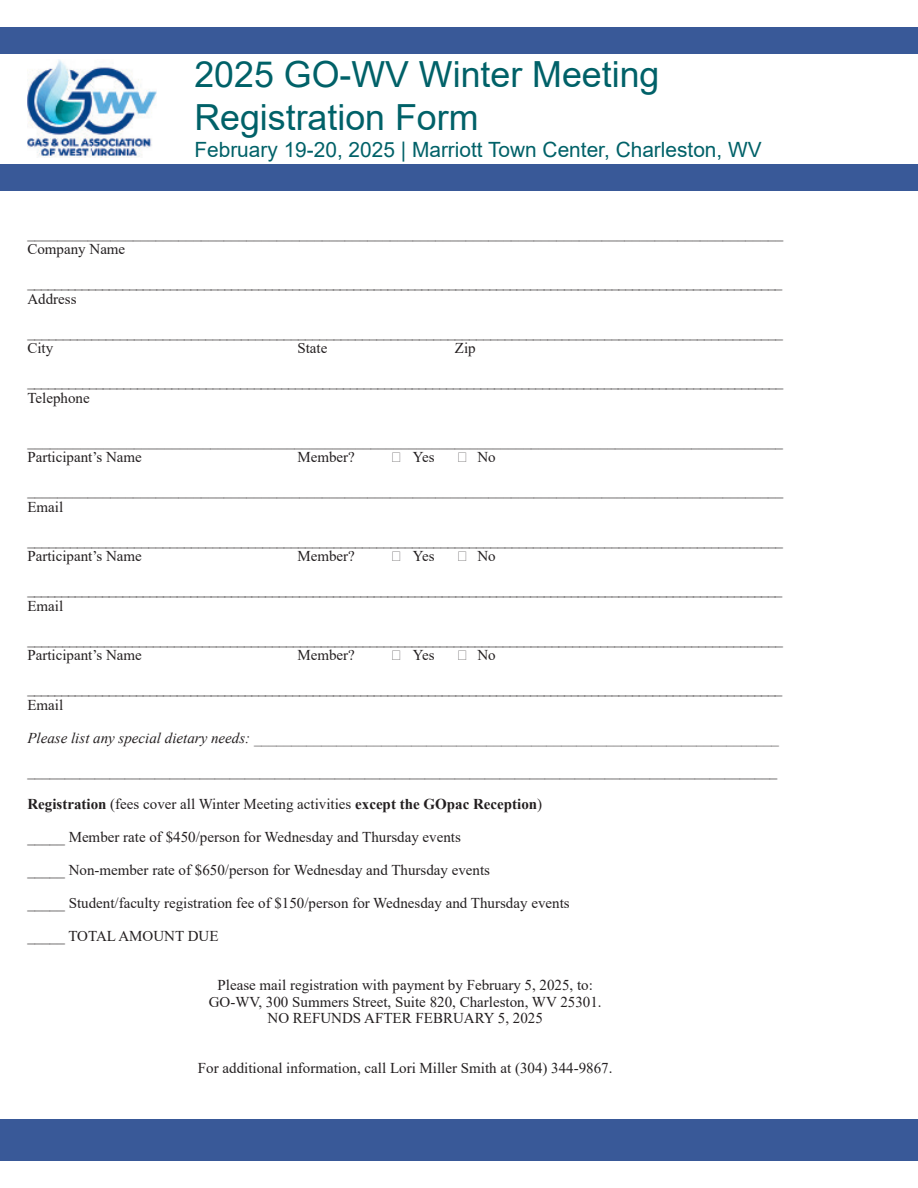
<style>
.page{position:relative;width:918px;height:1188px;background:#fff}
.page>*{position:absolute;margin:0;border:0;box-sizing:border-box;transform-origin:0 0}
.t1{font:36px/43.2px "Arial";color:#006168}
.t2{font:21px "Arial";color:#006168}
.t3{font:15px/16.5px "Times New Roman";color:#231f20}
.t4{font:italic 15px "Times New Roman";color:#231f20}
.s1{font-weight:700}
</style>
<div class="page">
<div style="left:0;top:164px;width:918px;height:27px;background:#395998"></div>
<div style="left:0;top:27px;width:918px;height:27px;background:#395998"></div>
<img style="left:27px;top:59px;width:129px;height:98px">
<div style="left:0;top:1119px;width:918px;height:42px;background:#395998"></div>
<h1 class="t1" style="left:194px;top:53px;width:467px">2025 GO-WV Winter Meeting<br>Registration Form</h1>
<h2 class="t2" style="left:194px;top:135px;width:569px">February 19-20, 2025 | Marriott Town Center, Charleston, WV</h2>
<p class="t3" style="left:27px;top:224px;width:757px">____________________________________________________________________________________________________<br>Company Name</p>
<p class="t3" style="left:27px;top:273px;width:756px">_______________________________________________________________________________________________________________<br>Address</p>
<p class="t3" style="left:27px;top:323px;width:757px">__________________________________________________________________________________________________________<br>City</p>
<p class="t3" style="left:297px;top:339px;width:31px">State</p>
<p class="t3" style="left:455px;top:339px;width:22px">Zip</p>
<p class="t3" style="left:27px;top:372px;width:757px">______________________________________________________________________________________________________________<br>Telephone</p>
<p class="t3" style="left:27px;top:432px;width:757px">___________________________________________________________________________________________________<br>Participant’s Name</p>
<p class="t3" style="left:297px;top:449px;width:59px">Member?</p>
<p class="t3" style="left:390px;top:449px;width:46px">❏ Yes</p>
<p class="t3" style="left:456px;top:449px;width:41px">❏ No</p>
<p class="t3" style="left:27px;top:482px;width:757px">____________________________________________________________________________________________________<br>Email</p>
<p class="t3" style="left:27px;top:531px;width:757px">__________________________________________________________________________________________________________<br>Participant’s Name</p>
<p class="t3" style="left:297px;top:548px;width:59px">Member?</p>
<p class="t3" style="left:390px;top:548px;width:46px">❏ Yes</p>
<p class="t3" style="left:456px;top:548px;width:41px">❏ No</p>
<p class="t3" style="left:27px;top:581px;width:756px">_______________________________________________________________________________________________________________<br>Email</p>
<p class="t3" style="left:27px;top:630px;width:757px">____________________________________________________________________________________________________________<br>Participant’s Name</p>
<p class="t3" style="left:297px;top:647px;width:59px">Member?</p>
<p class="t3" style="left:390px;top:647px;width:46px">❏ Yes</p>
<p class="t3" style="left:456px;top:647px;width:41px">❏ No</p>
<p class="t3" style="left:27px;top:680px;width:756px">_______________________________________________________________________________________________________________<br>Email</p>
<p class="t4" style="left:27px;top:728px;width:753px">Please list any special dietary needs: ______________________________________________________________________</p>
<p class="t3" style="left:27px;top:762px;width:752px">____________________________________________________________________________________________________</p>
<p class="t3" style="left:27px;top:795px;width:516px"><span class="s1">Registration</span> (fees cover all Winter Meeting activities <span class="s1">except the GOpac Reception</span>)</p>
<p class="t3" style="left:27px;top:828px;width:435px">_____ Member rate of $450/person for Wednesday and Thursday events</p>
<p class="t3" style="left:27px;top:861px;width:464px">_____ Non-member rate of $650/person for Wednesday and Thursday events</p>
<p class="t3" style="left:27px;top:894px;width:544px">_____ Student/faculty registration fee of $150/person for Wednesday and Thursday events</p>
<p class="t3" style="left:27px;top:927px;width:193px">_____ TOTAL AMOUNT DUE</p>
<p class="t3" style="left:209px;top:977px;width:394px;text-align:center">Please mail registration with payment by February 5, 2025, to:<br>GO-WV, 300 Summers Street, Suite 820, Charleston, WV 25301.<br>NO REFUNDS AFTER FEBRUARY 5, 2025</p>
<p class="t3" style="left:198px;top:1059px;width:416px">For additional information, call Lori Miller Smith at (304) 344-9867.</p>
</div>
